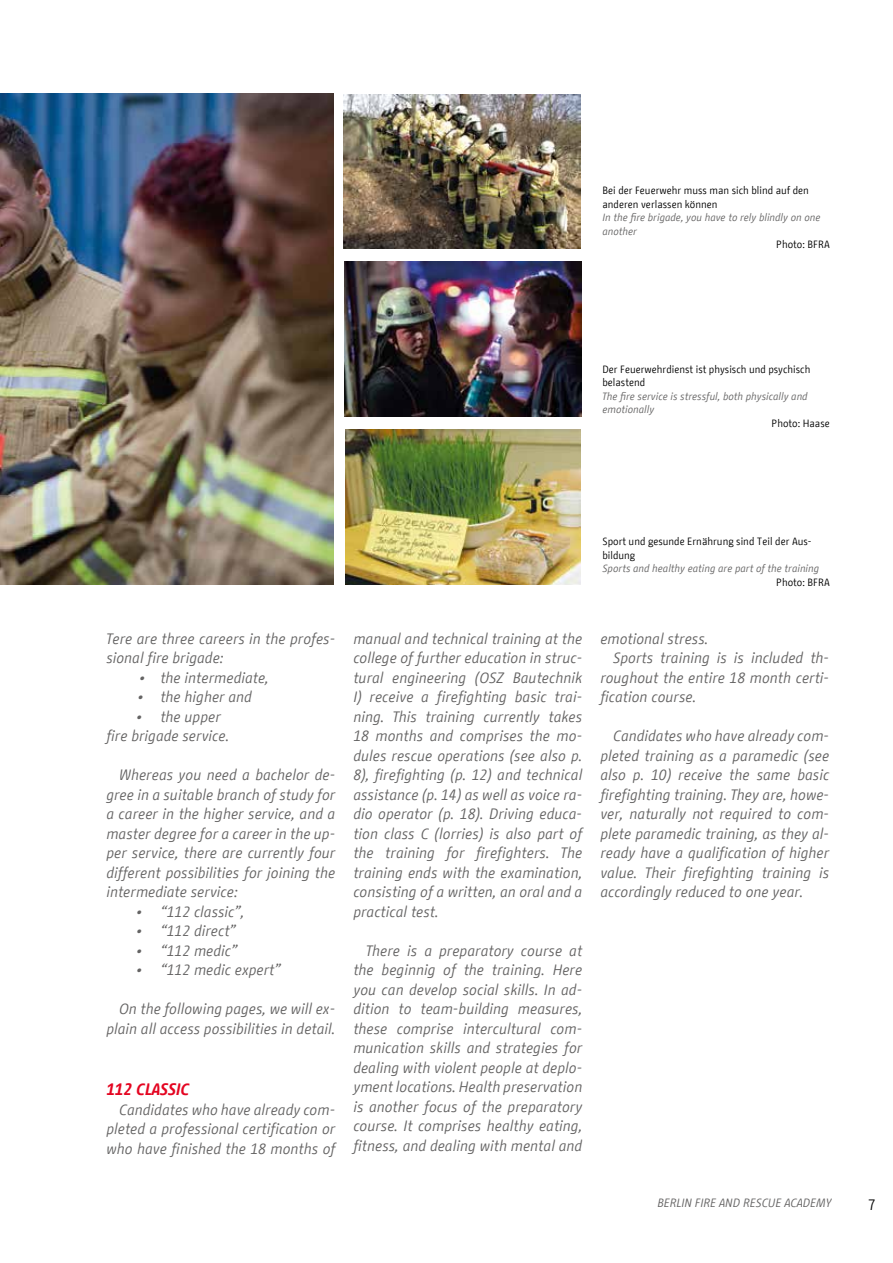
<style>
.page{position:relative;width:893px;height:1263px;background:#fff}
.page>*{position:absolute;margin:0;border:0;box-sizing:border-box;transform-origin:0 0}
.t1{font:italic 700 16.5px "BMF Change";color:#e40521}
.t2{font:italic 15px/19.5px "BMF Change";color:#646363;text-align:justify}
.t3{font:15px "BMF Change";color:#000}
.t4{font:italic 12px "BMF Change";color:#646363}
.t5{font:10.5px/13.5px "BMF Change";color:#000}
.t6{font:italic 10.5px/13.5px "BMF Change";color:#646363}
</style>
<div class="page">
<img style="left:0;top:94px;width:333px;height:491px">
<img style="left:344px;top:94px;width:237px;height:155px">
<img style="left:345px;top:429px;width:235px;height:156px">
<img style="left:344px;top:261px;width:237px;height:156px">
<p class="t5" style="left:602px;top:184px;width:208px">Bei der Feuerwehr muss man sich blind auf den anderen verlassen können</p>
<p class="t6" style="left:602px;top:211px;width:219px">In the fire brigade, you have to rely blindly on one another</p>
<p class="t5" style="left:776px;top:238px;width:55px">Photo: BFRA</p>
<p class="t5" style="left:602px;top:363px;width:209px">Der Feuerwehrdienst ist physisch und psychisch belastend</p>
<p class="t6" style="left:602px;top:390px;width:207px">The fire service is stressful, both physically and emotionally</p>
<p class="t5" style="left:772px;top:417px;width:60px">Photo: Haase</p>
<p class="t5" style="left:602px;top:535px;width:211px">Sport und gesunde Ernährung sind Teil der Aus&shy;bildung</p>
<p class="t6" style="left:602px;top:562px;width:218px">Sports and healthy eating are part of the training</p>
<p class="t5" style="left:776px;top:575px;width:55px">Photo: BFRA</p>
<p class="t2" style="left:106px;top:629px;width:230px">Tere are three careers in the profes&shy;sional fire brigade:</p>
<p class="t2" style="left:139px;top:668px;width:131px">• the intermediate,</p>
<p class="t2" style="left:138px;top:687px;width:116px">• the higher and</p>
<p class="t2" style="left:106px;top:707px;width:124px;text-indent:30px">• the upper fire brigade service.</p>
<p class="t2" style="left:106px;top:765px;width:230px;text-indent:13px">Whereas you need a bachelor de&shy;gree in a suitable branch of study for a career in the higher service, and a master degree for a career in the up&shy;per service, there are currently four different possibilities for joining the intermediate service:</p>
<p class="t2" style="left:136px;top:902px;width:110px">• “112 classic”,</p>
<p class="t2" style="left:136px;top:921px;width:101px">• “112 direct”</p>
<p class="t2" style="left:136px;top:941px;width:103px">• “112 medic”</p>
<p class="t2" style="left:136px;top:960px;width:146px">• “112 medic expert”</p>
<p class="t2" style="left:106px;top:999px;width:230px;text-align:right">On the following pages, we will ex&shy;plain all access possibilities in detail.</p>
<p class="t1" style="left:106px;top:1077px;width:84px">112 CLASSIC</p>
<p class="t2" style="left:106px;top:1100px;width:230px;text-indent:13px">Candidates who have already com&shy;pleted a professional certification or who have finished the 18 months of</p>
<p class="t2" style="left:353px;top:629px;width:230px">manual and technical training at the college of further education in struc&shy;tural engineering (OSZ Bautechnik I) receive a firefighting basic trai&shy;ning. This training currently takes 18 months and comprises the mo&shy;dules rescue operations (see also p.<br>8), firefighting (p. 12) and technical assistance (p. 14) as well as voice ra&shy;dio operator (p. 18). Driving educa&shy;tion class C (lorries) is also part of the training for firefighters. The training ends with the examination, consisting of a written, an oral and a practical test.</p>
<p class="t2" style="left:353px;top:941px;width:230px;text-indent:13px">There is a preparatory course at the beginnig of the training. Here you can develop social skills. In ad&shy;dition to team-building measures, these comprise intercultural com&shy;munication skills and strategies for dealing with violent people at deplo&shy;yment locations. Health preservation is another focus of the preparatory course. It comprises healthy eating, fitness, and dealing with mental and</p>
<p class="t2" style="left:600px;top:629px;width:109px">emotional stress.</p>
<p class="t2" style="left:613px;top:648px;width:218px">Sports training is is included th-</p>
<p class="t2" style="left:600px;top:668px;width:230px">roughout the entire 18 month certi-</p>
<p class="t2" style="left:600px;top:687px;width:97px">fication course.</p>
<p class="t2" style="left:600px;top:726px;width:230px;text-indent:13px">Candidates who have already com&shy;pleted training as a paramedic (see also p. 10) receive the same basic firefighting training. They are, howe&shy;ver, naturally not required to com&shy;plete paramedic training, as they al&shy;ready have a qualification of higher value. Their firefighting training is accordingly reduced to one year.</p>
<p class="t4" style="left:657px;top:1194px;width:175px">BERLIN FIRE AND RESCUE ACADEMY</p>
<p class="t3" style="left:868px;top:1194px;width:9px">7</p>
</div>
